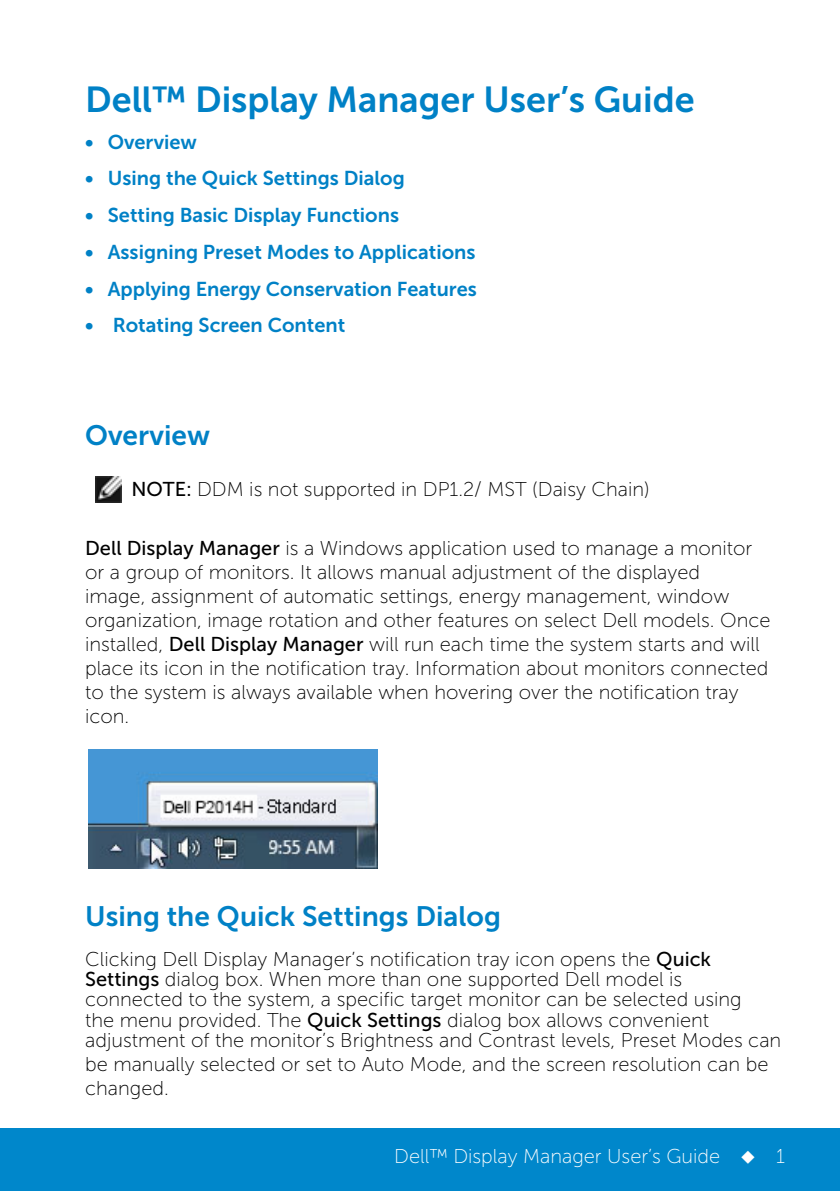
<style>
.page{position:relative;width:840px;height:1191px;background:#fff}
.page>*{position:absolute;margin:0;border:0;box-sizing:border-box;transform-origin:0 0}
.t1{font:36px "Museo Sans For Dell 700";color:#0081c6}
.t2{font:28px "Museo Sans For Dell 700";color:#0081c6}
.t3{font:20px/24px "Museo Sans For Dell 100";color:#000}
.t4{font:20px "Museo Sans For Dell 700";color:#0081c6}
.t5{font:20px "Museo Sans For Dell 100";color:#fff}
.s1{font-family:"Museo Sans For Dell 500"}
</style>
<div class="page">
<div style="left:0;top:1128px;width:839px;height:63px;background:#0087cb"></div>
<img style="left:96px;top:477px;width:25px;height:25px">
<img style="left:89px;top:749px;width:288px;height:119px">
<h1 class="t1" style="left:85px;top:80px;width:610px">Dell™ Display Manager User’s Guide</h1>
<p class="t4" style="left:85px;top:131px;width:113px">• Overview</p>
<p class="t4" style="left:85px;top:167px;width:321px">• Using the Quick Settings Dialog</p>
<p class="t4" style="left:85px;top:204px;width:315px">• Setting Basic Display Functions</p>
<p class="t4" style="left:85px;top:241px;width:392px">• Assigning Preset Modes to Applications</p>
<p class="t4" style="left:85px;top:277px;width:393px">• Applying Energy Conservation Features</p>
<p class="t4" style="left:85px;top:314px;width:261px">• Rotating Screen Content</p>
<h2 class="t2" style="left:85px;top:419px;width:126px">Overview</h2>
<p class="t3" style="left:131px;top:477px;width:519px"><span class="s1">NOTE:</span> DDM is not supported in DP1.2/ MST (Daisy Chain)</p>
<p class="t3" style="left:85px;top:536px;width:686px"><span class="s1">Dell Display Manager</span> is a Windows application used to manage a monitor or a group of monitors. It allows manual adjustment of the displayed<br>image, assignment of automatic settings, energy management, window organization, image rotation and other features on select Dell models. Once installed, <span class="s1">Dell Display Manager</span> will run each time the system starts and will place its icon in the notification tray. Information about monitors connected to the system is always available when hovering over the notification tray icon.</p>
<h2 class="t2" style="left:85px;top:901px;width:417px">Using the Quick Settings Dialog</h2>
<p class="t3" style="left:85px;top:949px;width:697px;line-height:20px">Clicking Dell Display Manager’s notification tray icon opens the <span class="s1">Quick Settings</span> dialog box. When more than one supported Dell model is connected to the system, a specific target monitor can be selected using<br>the menu provided. The <span class="s1">Quick Settings</span> dialog box allows convenient adjustment of the monitor’s Brightness and Contrast levels, Preset Modes can</p>
<p class="t3" style="left:85px;top:1051px;width:684px">be manually selected or set to Auto Mode, and the screen resolution can be changed.</p>
<p class="t5" style="left:394px;top:1145px;width:392px">Dell™ Display Manager User’s Guide ◆ 1</p>
</div>
